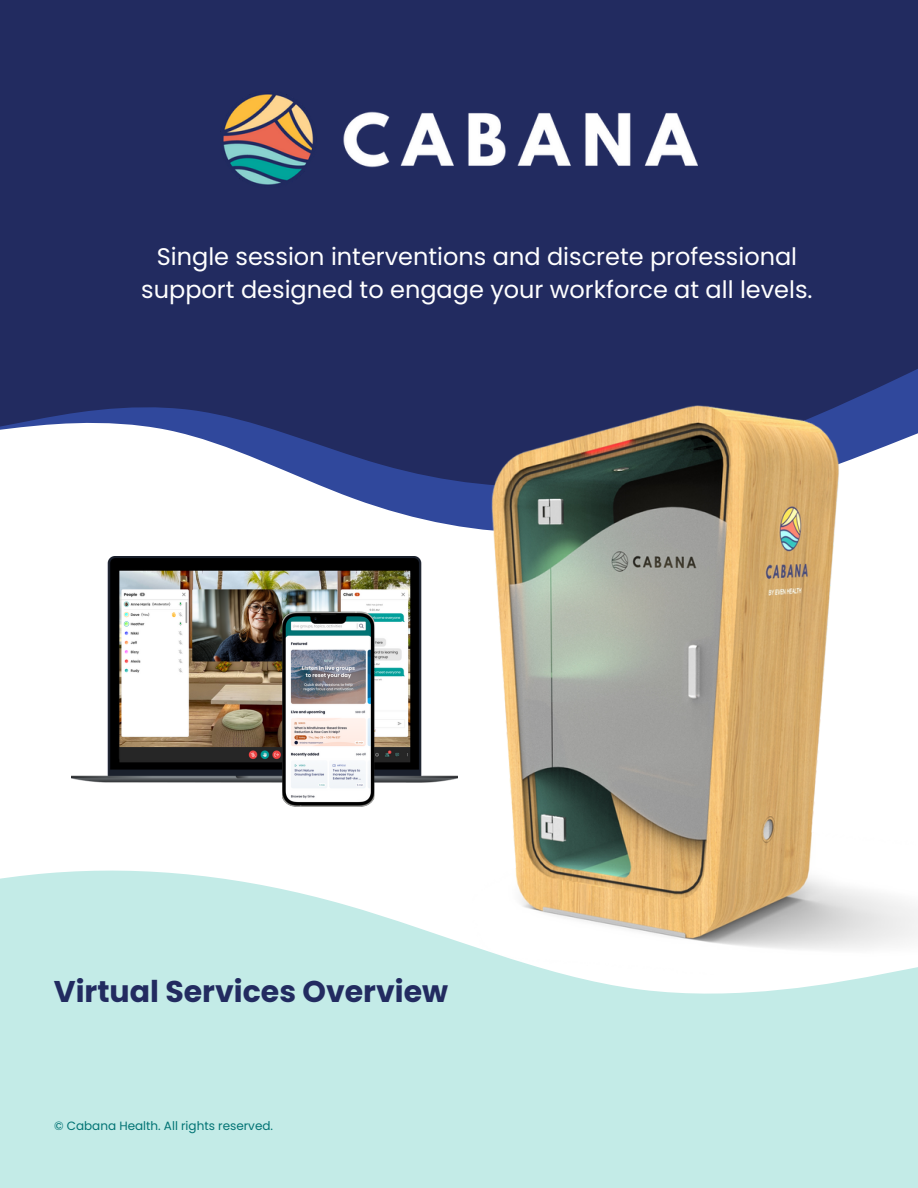
<style>
.page{position:relative;width:918px;height:1188px;background:#fff}
.page>*{position:absolute;margin:0;border:0;box-sizing:border-box;transform-origin:0 0}
.t1{font:700 30px "Poppins";color:#222b60}
.t2{font:24px/32.7px "Poppins";color:#fff;text-align:center}
.t3{font:12px "Poppins";color:#017374}
</style>
<div class="page">
<div style="left:0;top:0;width:918px;height:244px;background:#222b60"></div>
<svg style="left:331px;top:490px;width:142px;height:39px;fill:#30489c"></svg>
<svg style="left:0;top:244px;width:918px;height:246px;background:#363f71"></svg>
<img style="left:473px;top:388px;width:445px;height:477px">
<svg style="left:0;top:865px;width:918px;height:323px;background:#cce9e3"></svg>
<img style="left:223px;top:94px;width:475px;height:91px">
<img style="left:72px;top:556px;width:386px;height:250px">
<p class="t2" style="left:141px;top:240px;width:673px">Single session interventions and discrete professional support designed to engage your workforce at all levels.</p>
<p class="t1" style="left:54px;top:970px;width:396px">Virtual Services Overview</p>
<p class="t3" style="left:54px;top:1118px;width:221px">© Cabana Health. All rights reserved.</p>
</div>
